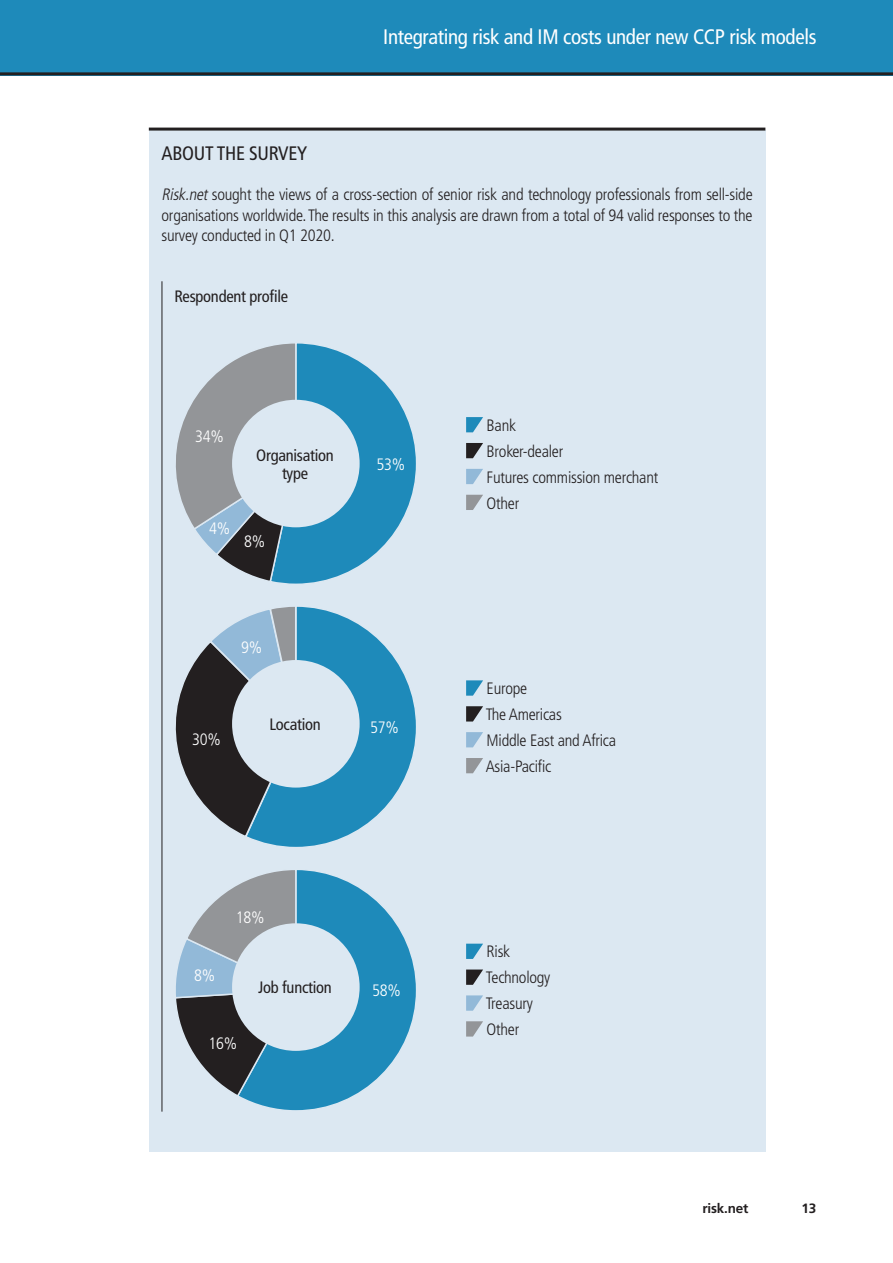
<style>
.page{position:relative;width:893px;height:1263px;background:#fff}
.page>*{position:absolute;margin:0;border:0;box-sizing:border-box;transform-origin:0 0}
.t1{font:condensed 21px "Frutiger LT Std";letter-spacing:-.015em;color:#fff}
.Boxt_text_indent_Fru{font:condensed 19.5px "Frutiger LT Std";letter-spacing:-.015em;color:#231f20}
.Boxt_text_indent_Fru-2{font:300 condensed 16.5px/20.2px "Frutiger LT Std";letter-spacing:-.015em;color:#231f20;text-align:justify}
.Bodytext__no_indent{font:300 condensed 16.5px "Frutiger LT Std";letter-spacing:-.015em;color:#231f20}
.Bodytext__no_indent-2{font:condensed 16.5px/18px "Frutiger LT Std";letter-spacing:-.015em;color:#231f20;text-align:center}
.Bodytext__no_indent-3{font:300 condensed 16.5px "Frutiger LT Std";letter-spacing:-.015em;color:#fff}
.t2{font:700 13.5px "Frutiger LT Std";letter-spacing:-.015em;color:#231f20}
.s1{font-style:italic}
</style>
<div class="page">
<div style="left:0;top:0;width:893px;height:75px;background:#1e8aba"></div>
<hr style="left:0;top:72px;width:893px;height:3px;background:#231f20">
<div style="left:149px;top:131px;width:616px;height:1021px;background:#dce8f2"></div>
<hr style="left:149px;top:128px;width:616px;height:3px;background:#231f20">
<hr style="left:162px;top:281px;width:1px;height:830px;background:#231f20">
<svg style="left:161px;top:341px;width:255px;height:245px"></svg>
<svg style="left:466px;top:417px;width:17px;height:15px"></svg>
<svg style="left:466px;top:443px;width:17px;height:15px"></svg>
<svg style="left:466px;top:469px;width:17px;height:15px"></svg>
<svg style="left:466px;top:495px;width:17px;height:15px"></svg>
<svg style="left:466px;top:680px;width:17px;height:16px"></svg>
<svg style="left:466px;top:706px;width:17px;height:15px"></svg>
<svg style="left:466px;top:732px;width:17px;height:15px"></svg>
<svg style="left:466px;top:758px;width:17px;height:15px"></svg>
<svg style="left:466px;top:944px;width:17px;height:15px"></svg>
<svg style="left:466px;top:969px;width:17px;height:16px"></svg>
<svg style="left:466px;top:995px;width:17px;height:16px"></svg>
<svg style="left:466px;top:1021px;width:17px;height:15px"></svg>
<div style="left:232px;top:400px;width:128px;height:127px;background:#dce8f2;border-radius:50%"></div>
<svg style="left:161px;top:604px;width:255px;height:245px"></svg>
<div style="left:232px;top:660px;width:128px;height:127px;background:#dce8f2;border-radius:50%"></div>
<svg style="left:176px;top:870px;width:240px;height:241px"></svg>
<div style="left:232px;top:923px;width:128px;height:128px;background:#dce8f2;border-radius:50%"></div>
<p class="t1" style="left:383px;top:25px;width:435px">Integrating risk and IM costs under new CCP risk models</p>
<p class="Boxt_text_indent_Fru" style="left:162px;top:142px;width:147px">ABOUT THE SURVEY</p>
<p class="Boxt_text_indent_Fru-2" style="left:162px;top:185px;width:593px"><span class="s1">Risk.net</span>sought the views of a cross-section of senior risk and technology professionals from sell-side organisations worldwide. The results in this analysis are drawn from a total of 94 valid responses to the survey conducted in Q1 2020.</p>
<p class="Bodytext__no_indent-2" style="left:174px;top:287px;width:115px">Respondent profile</p>
<p class="Bodytext__no_indent-3" style="left:195px;top:427px;width:30px">34%</p>
<p class="Bodytext__no_indent-3" style="left:209px;top:519px;width:23px">4%</p>
<p class="Bodytext__no_indent-2" style="left:256px;top:446px;width:79px">Organisation type</p>
<p class="Bodytext__no_indent-3" style="left:244px;top:532px;width:23px">8%</p>
<p class="Bodytext__no_indent-3" style="left:241px;top:638px;width:23px">9%</p>
<p class="Bodytext__no_indent-3" style="left:192px;top:730px;width:30px">30%</p>
<p class="Bodytext__no_indent-2" style="left:269px;top:715px;width:53px">Location</p>
<p class="Bodytext__no_indent-3" style="left:377px;top:455px;width:30px">53%</p>
<p class="Bodytext__no_indent-3" style="left:370px;top:718px;width:30px">57%</p>
<p class="Bodytext__no_indent-3" style="left:194px;top:965px;width:23px">8%</p>
<p class="Bodytext__no_indent-3" style="left:236px;top:908px;width:30px">18%</p>
<p class="Bodytext__no_indent-2" style="left:258px;top:979px;width:75px">Job function</p>
<p class="Bodytext__no_indent-3" style="left:208px;top:1034px;width:30px">16%</p>
<p class="Bodytext__no_indent-3" style="left:372px;top:981px;width:30px">58%</p>
<p class="Bodytext__no_indent" style="left:487px;top:416px;width:31px">Bank</p>
<p class="Bodytext__no_indent" style="left:487px;top:442px;width:78px">Broker-dealer</p>
<p class="Bodytext__no_indent" style="left:487px;top:468px;width:173px">Futures commission merchant</p>
<p class="Bodytext__no_indent" style="left:487px;top:493px;width:34px">Other</p>
<p class="Bodytext__no_indent" style="left:487px;top:679px;width:42px">Europe</p>
<p class="Bodytext__no_indent" style="left:486px;top:705px;width:78px">The Americas</p>
<p class="Bodytext__no_indent" style="left:487px;top:731px;width:131px">Middle East and Africa</p>
<p class="Bodytext__no_indent" style="left:486px;top:757px;width:67px">Asia-Pacific</p>
<p class="Bodytext__no_indent" style="left:487px;top:942px;width:25px">Risk</p>
<p class="Bodytext__no_indent" style="left:486px;top:968px;width:66px">Technology</p>
<p class="Bodytext__no_indent" style="left:486px;top:994px;width:49px">Treasury</p>
<p class="Bodytext__no_indent" style="left:487px;top:1020px;width:34px">Other</p>
<p class="t2" style="left:702px;top:1200px;width:47px">risk.net</p>
<p class="t2" style="left:802px;top:1200px;width:16px">13</p>
</div>
